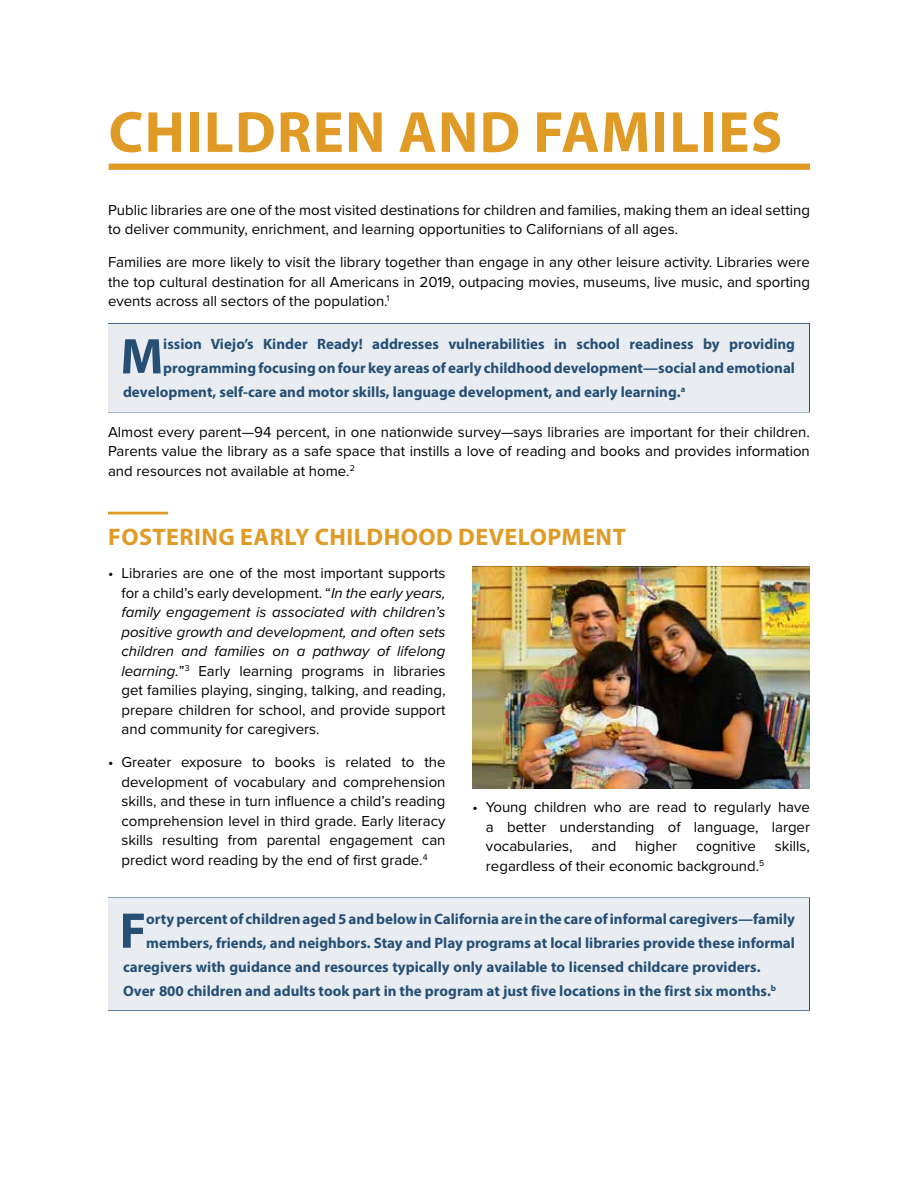
<style>
.page{position:relative;width:918px;height:1188px;background:#fff}
.page>*{position:absolute;margin:0;border:0;box-sizing:border-box;transform-origin:0 0}
.t1{font:700 58.5px "Myriad Pro";letter-spacing:.02em;color:#e09b26}
.t2{font:700 50.55px "Myriad Pro";color:#264f76}
.t3{font:700 24px "Myriad Pro";letter-spacing:.02em;color:#e09b26}
.t4{font:15px/19.5px "Proxima Nova";color:#000;text-align:justify}
.t5{font:700 15px "Myriad Pro";color:#264f76}
.s1{font-style:italic}
</style>
<div class="page">
<svg style="left:108px;top:323px;width:702px;height:688px"></svg>
<hr style="left:108px;top:512px;width:60px;height:2px;background:#e09b26">
<div style="left:109px;top:164px;width:701px;height:6px;background:#e09b26"></div>
<div style="left:109px;top:324px;width:700px;height:88px;background:#e9edf1"></div>
<img style="left:472px;top:566px;width:338px;height:222px">
<div style="left:109px;top:898px;width:700px;height:112px;background:#e9edf1"></div>
<h1 class="t1" style="left:109px;top:94px;width:675px">CHILDREN AND FAMILIES</h1>
<p class="t4" style="left:108px;top:199px;width:703px">Public libraries are one of the most visited destinations for children and families, making them an ideal setting to deliver community, enrichment, and learning opportunities to Californians of all ages.</p>
<p class="t4" style="left:108px;top:252px;width:704px">Families are more likely to visit the library together than engage in any other leisure activity. Libraries were the top cultural destination for all Americans in 2019, outpacing movies, museums, live music, and sporting events across all sectors of the population.<sup>1</sup></p>
<h2 class="t2" style="left:120px;top:323px;width:44px">M</h2>
<p class="t5" style="left:163px;top:335px;width:633px">ission Viejo’s Kinder Ready! addresses vulnerabilities in school readiness by providing</p>
<p class="t5" style="left:163px;top:359px;width:633px">programming focusing on four key areas of early childhood development—social and emotional</p>
<p class="t5" style="left:123px;top:383px;width:564px">development, self-care and motor skills, language development, and early learning.<sup>a</sup></p>
<p class="t4" style="left:108px;top:421px;width:703px">Almost every parent—94 percent, in one nationwide survey—says libraries are important for their children.<br>Parents value the library as a safe space that instills a love of reading and books and provides information and resources not available at home.<sup>2</sup></p>
<h3 class="t3" style="left:108px;top:521px;width:519px">FOSTERING EARLY CHILDHOOD DEVELOPMENT</h3>
<p class="t4" style="left:121px;top:563px;width:326px;text-indent:-13px">• Libraries are one of the most important supports for a child’s early development. “<span class="s1">In the early years, family engagement is associated with children’s positive growth and development, and often sets children and families on a pathway of lifelong learning.</span>”<sup>3</sup> Early learning programs in libraries get families playing, singing, talking, and reading, prepare children for school, and provide support and community for caregivers.</p>
<p class="t4" style="left:122px;top:752px;width:326px;text-indent:-13px">• Greater exposure to books is related to the development of vocabulary and comprehension skills, and these in turn infuence a child’s reading comprehension level in third grade. Early literacy skills resulting from parental engagement can predict word reading by the end of frst grade.<sup>4</sup></p>
<p class="t4" style="left:486px;top:797px;width:326px;text-indent:-14px">• Young children who are read to regularly have a better understanding of language, larger vocabularies,</p>
<p class="t4" style="left:592px;top:836px;width:26px">and</p>
<p class="t4" style="left:635px;top:836px;width:43px">higher</p>
<p class="t4" style="left:696px;top:836px;width:61px">cognitive</p>
<p class="t4" style="left:775px;top:836px;width:37px">skills,</p>
<p class="t4" style="left:486px;top:855px;width:280px">regardless of their economic background.<sup>5</sup></p>
<h2 class="t2" style="left:120px;top:898px;width:28px">F</h2>
<p class="t5" style="left:146px;top:909px;width:650px">orty percent of children aged 5 and below in California are in the care of informal caregivers—family</p>
<p class="t5" style="left:146px;top:933px;width:650px">members, friends, and neighbors. Stay and Play programs at local libraries provide these informal</p>
<p class="t5" style="left:123px;top:957px;width:639px">caregivers with guidance and resources typically only available to licensed childcare providers.</p>
<p class="t5" style="left:123px;top:981px;width:655px">Over 800 children and adults took part in the program at just five locations in the first six months.<sup>b</sup></p>
</div>
